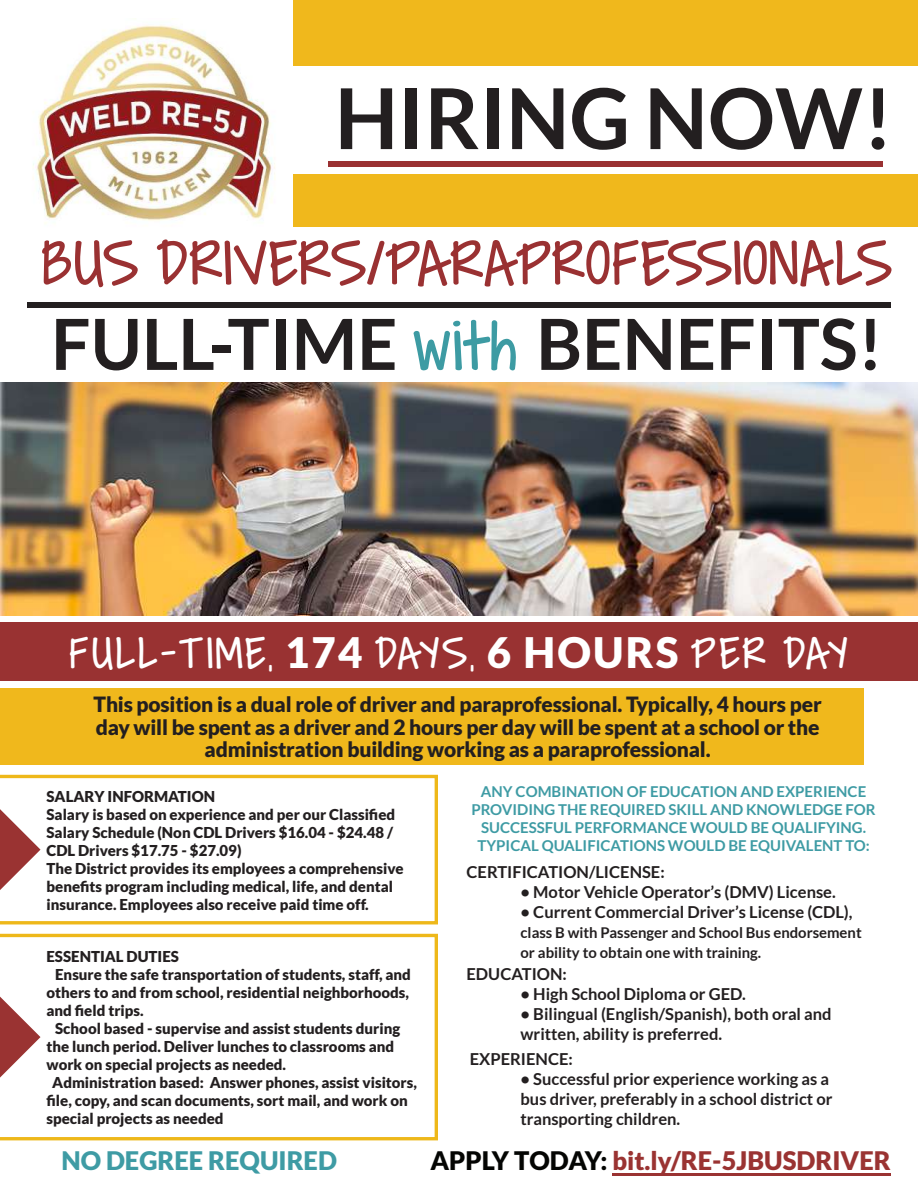
<style>
.page{position:relative;width:918px;height:1188px;background:#fff}
.page>*{position:absolute;margin:0;border:0;box-sizing:border-box;transform-origin:0 0}
.t1{font:700 84px "Lato";color:#231f20}
.t2{font:70.5px "Covered By Your Grace";letter-spacing:.005em;color:#9a3132}
.t3{font:700 70.5px "Lato";color:#231f20}
.t4{font:49.5px "Covered By Your Grace";letter-spacing:.05em;color:#fff}
.t5{font:900 25.5px "Lato";color:#9a3332}
.t6{font:900 25.5px "Lato";color:#3e9ba4}
.t7{font:900 21px/22.5px "Lato";letter-spacing:-.01em;color:#231f20;text-align:center}
.t8{font:700 16.5px/19.8px "Lato";color:#231f20}
.t9{font:900 15px/18px "Lato";color:#231f20}
.t10{font:700 15px/18px "Lato";color:#3e9ba4;text-align:center}
.t11{font:700 14.85px/19.8px "Lato";color:#231f20}
.s1{font-family:"Covered By Your Grace";font-weight:400;font-size:79.2px;color:#3d9ba3}
.s2{font-size:42px}
.s3{font-family:"Lato";font-weight:900;font-size:42px}
.s4{color:#040503}
</style>
<div class="page">
<div style="left:27px;top:302px;width:864px;height:5px;background:#231f20"></div>
<div style="left:294px;top:0;width:624px;height:65px;background:#f0b81c"></div>
<div style="left:294px;top:175px;width:624px;height:52px;background:#f0b81c"></div>
<img style="left:33px;top:18px;width:242px;height:206px">
<img style="left:0;top:382px;width:918px;height:234px">
<div style="left:329px;top:161px;width:554px;height:5px;background:#9a3132"></div>
<div style="left:0;top:622px;width:918px;height:59px;background:#993232"></div>
<div style="left:0;top:688px;width:864px;height:76px;background:#f0b81c"></div>
<hr style="left:612px;top:1173px;width:279px;height:3px;background:#9a3332">
<svg style="left:0;top:775px;width:438px;height:149px"></svg>
<svg style="left:0;top:809px;width:40px;height:81px"></svg>
<svg style="left:0;top:934px;width:438px;height:206px"></svg>
<svg style="left:0;top:997px;width:40px;height:81px"></svg>
<h1 class="t1" style="left:335px;top:70px;width:560px">HIRING NOW!</h1>
<h2 class="t2" style="left:42px;top:229px;width:852px">BUS DRIVERS/PARAPROFESSIONALS</h2>
<h2 class="t3" style="left:51px;top:304px;width:833px">FULL-TIME <span class="s1">with</span> BENEFITS!</h2>
<h3 class="t4" style="left:70px;top:629px;width:780px">FULL-TIME<span class="s2">,</span> <span class="s3">174</span> DAYS<span class="s2">,</span> <span class="s3">6 HOURS</span> PER DAY</h3>
<h3 class="t7" style="left:94px;top:693px;width:730px">This position is a dual role of driver and paraprofessional. Typically, 4 hours per day will be spent as a driver and 2 hours per day will be spent at a school or the administration building working as a paraprofessional.</h3>
<p class="t9" style="left:46px;top:787px;width:359px">SALARY INFORMATION<br>Salary is based on experience and per our Classified Salary Schedule (Non CDL Drivers $16.04 - $24.48 / CDL Drivers $17.75 - $27.09)<br>The District provides its employees a comprehensive benefits program including medical, life, and dental insurance. Employees also receive paid time off.</p>
<p class="t9" style="left:46px;top:947px;width:134px">ESSENTIAL DUTIES</p>
<p class="t9" style="left:55px;top:965px;width:357px">Ensure the safe transportation of students, staff, and</p>
<p class="t9" style="left:46px;top:983px;width:364px">others to and from school, residential neighborhoods,</p>
<p class="t9" style="left:46px;top:1001px;width:99px">and field trips.</p>
<p class="t9" style="left:55px;top:1019px;width:347px">School based - supervise and assist students during</p>
<p class="t9" style="left:46px;top:1037px;width:349px">the lunch period. Deliver lunches to classrooms and</p>
<p class="t9" style="left:46px;top:1055px;width:241px">work on special projects as needed.</p>
<p class="t9" style="left:52px;top:1073px;width:366px">Administration based: Answer phones, assist visitors,</p>
<p class="t9" style="left:46px;top:1091px;width:363px">file, copy, and scan documents, sort mail, and work on</p>
<p class="t9" style="left:46px;top:1109px;width:179px">special projects as needed</p>
<p class="t10" style="left:471px;top:782px;width:406px">ANY COMBINATION OF EDUCATION AND EXPERIENCE PROVIDING THE REQUIRED SKILL AND KNOWLEDGE FOR SUCCESSFUL PERFORMANCE WOULD BE QUALIFYING.<br>TYPICAL QUALIFICATIONS WOULD BE EQUIVALENT TO:</p>
<p class="t8" style="left:467px;top:862px;width:200px">CERTIFICATION/LICENSE:</p>
<p class="t8" style="left:521px;top:882px;width:317px">• Motor Vehicle Operator’s (DMV) License.</p>
<p class="t8" style="left:521px;top:902px;width:334px">• Current Commercial Driver’s License (CDL),</p>
<p class="t11" style="left:521px;top:922px;width:343px">class B with Passenger and School Bus endorsement or ability to obtain one with training.</p>
<p class="t8" style="left:467px;top:964px;width:102px">EDUCATION:</p>
<p class="t8" style="left:521px;top:984px;width:227px">• High School Diploma or GED.</p>
<p class="t8" style="left:521px;top:1004px;width:313px">• Bilingual (English/Spanish), both oral and written, ability is preferred.</p>
<p class="t8" style="left:470px;top:1049px;width:105px">EXPERIENCE:</p>
<p class="t8" style="left:521px;top:1069px;width:314px">• Successful prior experience working as a bus driver, preferably in a school district or transporting children.</p>
<h3 class="t6" style="left:61px;top:1145px;width:277px">NO DEGREE REQUIRED</h3>
<h3 class="t5" style="left:430px;top:1145px;width:462px"><span class="s4">APPLY TODAY:</span> bit.ly/RE-5JBUSDRIVER</h3>
</div>
